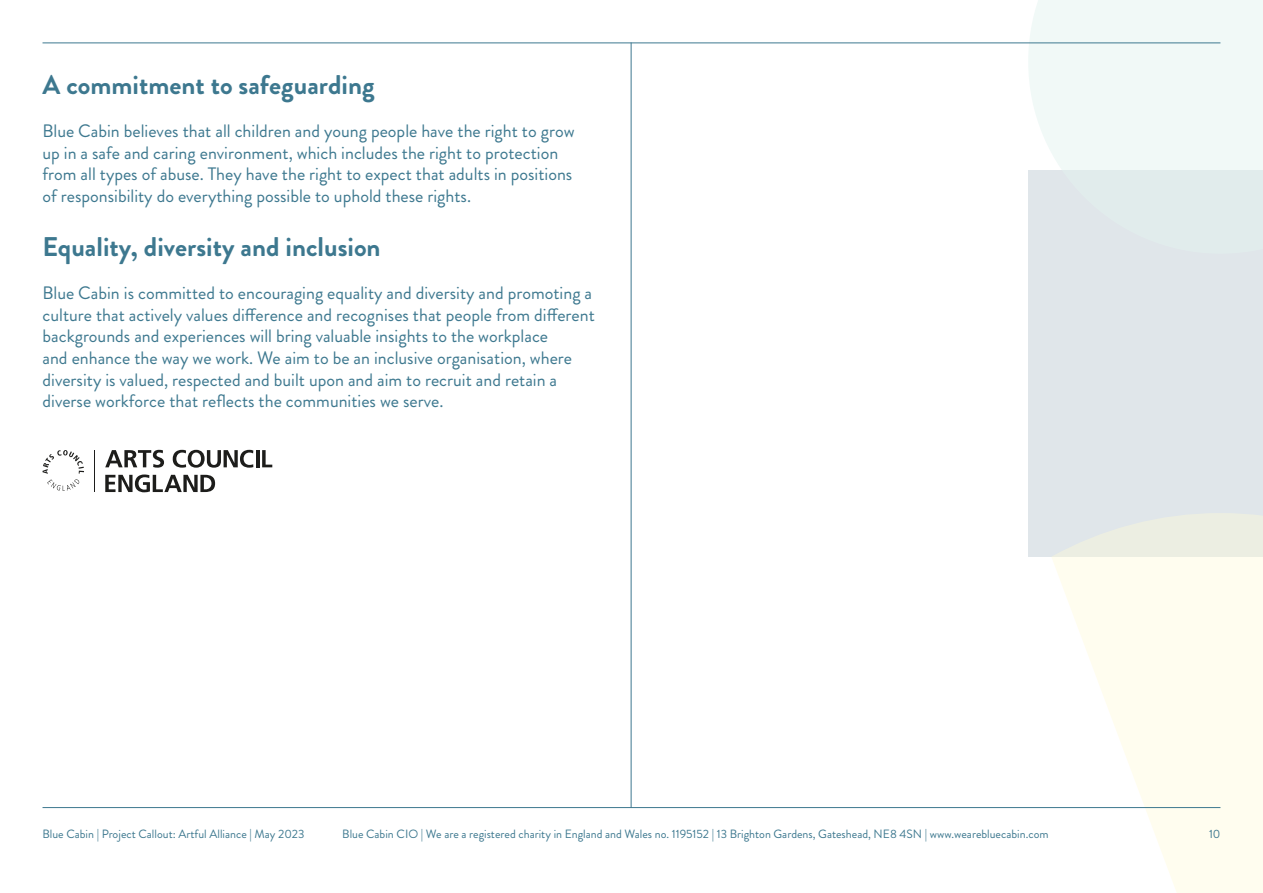
<style>
.page{position:relative;width:1263px;height:893px;background:#fff}
.page>*{position:absolute;margin:0;border:0;box-sizing:border-box;transform-origin:0 0}
.t1{font:700 27px "Brandon Grotesque";color:#3d788f}
.t2{font:18px/21.6px "Brandon Grotesque";color:#3d788f}
.t3{font:12px "Brandon Grotesque";color:#3d788f}
</style>
<div class="page">
<div style="left:1028px;top:170px;width:235px;height:387px;background:#e0e6ea"></div>
<svg style="left:1051px;top:513px;width:212px;height:380px;fill:#fffdef"></svg>
<div style="left:1028px;top:0;width:235px;height:170px;background:#f1f9f7"></div>
<hr style="left:43px;top:807px;width:1177px;height:1px;background:#3d788f">
<hr style="left:43px;top:43px;width:1177px;height:1px;background:#3d788f">
<hr style="left:631px;top:43px;width:1px;height:765px;background:#3d788f">
<svg style="left:43px;top:450px;width:41px;height:41px"></svg>
<svg style="left:105px;top:450px;width:59px;height:18px"></svg>
<svg style="left:173px;top:450px;width:80px;height:18px"></svg>
<hr style="left:256px;top:450px;width:3px;height:17px;background:#1d1d1b">
<svg style="left:262px;top:450px;width:10px;height:17px"></svg>
<svg style="left:105px;top:474px;width:110px;height:18px"></svg>
<hr style="left:94px;top:450px;width:1px;height:42px;background:#1d1d1b">
<p class="t1" style="left:43px;top:66px;width:333px">A commitment to safeguarding</p>
<p class="t2" style="left:43px;top:121px;width:533px">Blue Cabin believes that all children and young people have the right to grow up in a safe and caring environment, which includes the right to protection from all types of abuse. They have the right to expect that adults in positions of responsibility do everything possible to uphold these rights.</p>
<p class="t1" style="left:43px;top:228px;width:340px">Equality, diversity and inclusion</p>
<p class="t2" style="left:43px;top:283px;width:554px">Blue Cabin is committed to encouraging equality and diversity and promoting a culture that actively values difference and recognises that people from different backgrounds and experiences will bring valuable insights to the workplace<br>and enhance the way we work. We aim to be an inclusive organisation, where diversity is valued, respected and built upon and aim to recruit and retain a diverse workforce that reflects the communities we serve.</p>
<p class="t3" style="left:43px;top:825px;width:263px">Blue Cabin | Project Callout: Artful Alliance | May 2023</p>
<p class="t3" style="left:342px;top:825px;width:708px">Blue Cabin CIO | We are a registered charity in England and Wales no. 1195152 | 13 Brighton Gardens, Gateshead, NE8 4SN | www.wearebluecabin.com</p>
<p class="t3" style="left:1209px;top:825px;width:13px">10</p>
</div>
